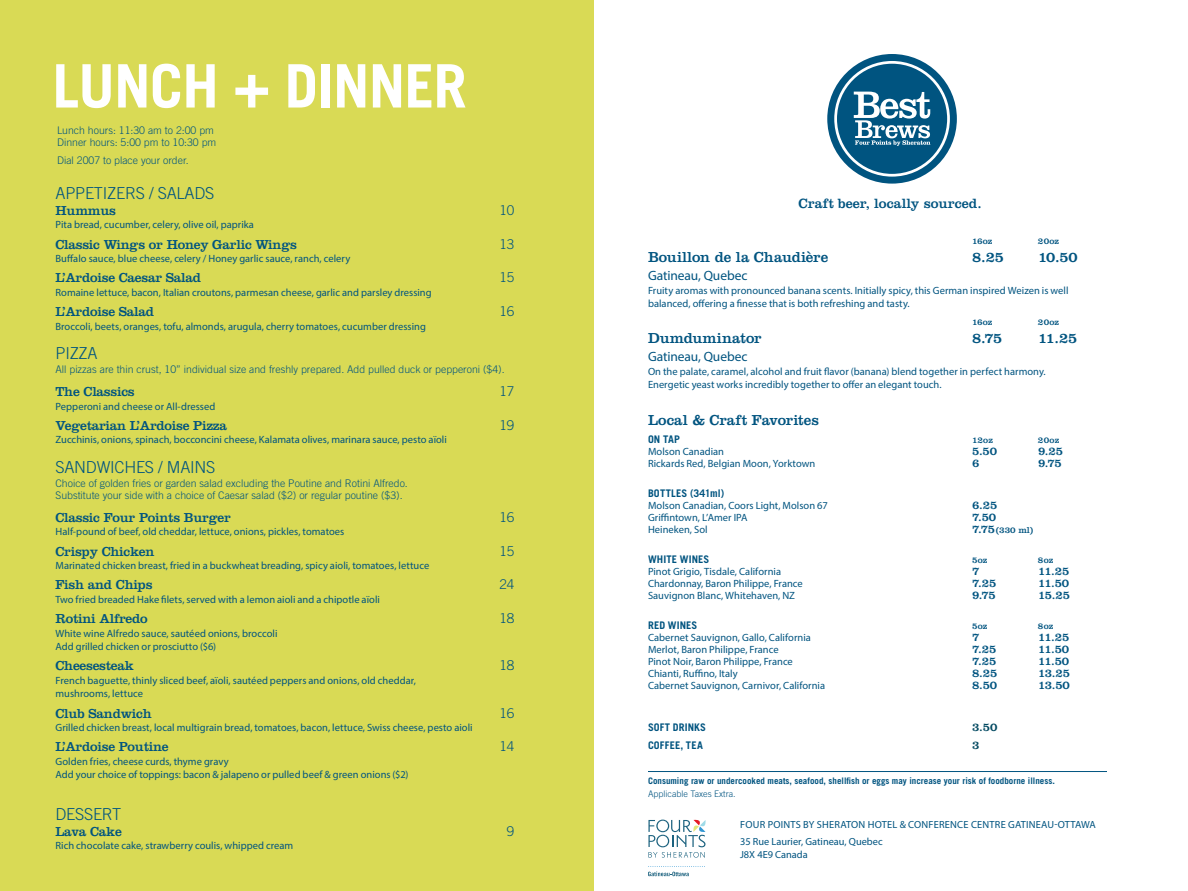
<style>
.page{position:relative;width:1188px;height:891px;background:#fff}
.page>*{position:absolute;margin:0;border:0;box-sizing:border-box;transform-origin:0 0}
.t1{font:700 60px "Trade Gothic LT Std";letter-spacing:-.015em;color:#fff}
.t2{font:300 16.5px "Trade Gothic LT Std";letter-spacing:-.015em;color:#005480}
.t3{font:15px "Clarendon";color:#005480}
.t4{font:13.95px "Clarendon";letter-spacing:.005em;color:#005480}
.t5{font:13.5px "Clarendon LT Std";letter-spacing:-.015em;color:#005480}
.t6{font:13.5px "Myriad Pro";letter-spacing:-.005em;color:#005480}
.t7{font:300 13.5px "Trade Gothic LT Std";color:#005480}
.t8{font:12px "Clarendon";letter-spacing:-.01em;color:#005480}
.t9{font:12px "Clarendon";color:#004860}
.t10{font:10.5px/13.5px "Myriad Pro";letter-spacing:.005em;color:#005480}
.t11{font:300 10.5px/12px "Trade Gothic LT Std";color:#005480}
.t12{font:700 10.5px "Trade Gothic LT Std";letter-spacing:.015em;color:#005480}
.t13{font:10.35px/17.5px "Myriad Pro";letter-spacing:.005em;color:#005480}
.t14{font:700 9px "Trade Gothic LT Std";color:#005480}
.t15{font:9px "Clarendon";letter-spacing:.025em;color:#005480}
.t16{font:300 9px "Trade Gothic LT Std";color:#005480}
.s1{font-size:12px}
</style>
<div class="page">
<div style="left:0;top:0;width:594px;height:891px;background:#d9da55"></div>
<hr style="left:648px;top:771px;width:459px;height:1px;background:#005480">
<svg style="left:827px;top:54px;width:130px;height:130px"></svg>
<svg style="left:648px;top:819px;width:58px;height:39px"></svg>
<svg style="left:648px;top:866px;width:57px;height:10px"></svg>
<h1 class="t1" style="left:52px;top:49px;width:416px">LUNCH + DINNER</h1>
<p class="t11" style="left:57px;top:124px;width:161px">Lunch hours: 11:30 am to 2:00 pm<br>Dinner hours: 5:00 pm to 10:30 pm</p>
<p class="t11" style="left:57px;top:154px;width:133px">Dial 2007 to place your order.</p>
<h2 class="t2" style="left:55px;top:183px;width:160px">APPETIZERS / SALADS</h2>
<p class="t5" style="left:55px;top:202px;width:62px">Hummus</p>
<p class="t7" style="left:499px;top:202px;width:17px">10</p>
<p class="t10" style="left:55px;top:218px;width:200px">Pita bread, cucumber, celery, olive oil, paprika</p>
<p class="t5" style="left:55px;top:236px;width:243px">Classic Wings or Honey Garlic Wings</p>
<p class="t7" style="left:499px;top:236px;width:17px">13</p>
<p class="t10" style="left:55px;top:252px;width:296px">Buffalo sauce, blue cheese, celery / Honey garlic sauce, ranch, celery</p>
<p class="t5" style="left:55px;top:270px;width:147px">L’Ardoise Caesar Salad</p>
<p class="t7" style="left:499px;top:270px;width:17px">15</p>
<p class="t10" style="left:55px;top:285px;width:378px">Romaine lettuce, bacon, Italian croutons, parmesan cheese, garlic and parsley dressing</p>
<p class="t5" style="left:55px;top:304px;width:100px">L’Ardoise Salad</p>
<p class="t7" style="left:499px;top:303px;width:17px">16</p>
<p class="t10" style="left:55px;top:319px;width:372px">Broccoli, beets, oranges, tofu, almonds, arugula, cherry tomatoes, cucumber dressing</p>
<h2 class="t2" style="left:55px;top:343px;width:44px">PIZZA</h2>
<p class="t11" style="left:55px;top:363px;width:451px">All pizzas are thin crust, 10” individual size and freshly prepared. Add pulled duck or pepperoni ($4).</p>
<p class="t5" style="left:55px;top:384px;width:81px">The Classics</p>
<p class="t7" style="left:499px;top:383px;width:17px">17</p>
<p class="t10" style="left:55px;top:399px;width:161px">Pepperoni and cheese or All-dressed</p>
<p class="t5" style="left:55px;top:417px;width:173px">Vegetarian L’Ardoise Pizza</p>
<p class="t7" style="left:499px;top:417px;width:17px">19</p>
<p class="t10" style="left:55px;top:433px;width:393px">Zucchinis, onions, spinach, bocconcini cheese, Kalamata olives, marinara sauce, pesto aïoli</p>
<h2 class="t2" style="left:55px;top:457px;width:161px">SANDWICHES / MAINS</h2>
<p class="t11" style="left:55px;top:477px;width:354px">Choice of golden fries or garden salad excluding the Poutine and Rotini Alfredo.<br>Substitute your side with a choice of Caesar salad ($2) or regular poutine ($3).</p>
<p class="t5" style="left:55px;top:509px;width:177px">Classic Four Points Burger</p>
<p class="t7" style="left:499px;top:509px;width:17px">16</p>
<p class="t10" style="left:55px;top:525px;width:290px">Half-pound of beef, old cheddar, lettuce, onions, pickles, tomatoes</p>
<p class="t5" style="left:55px;top:543px;width:100px">Crispy Chicken</p>
<p class="t7" style="left:499px;top:543px;width:17px">15</p>
<p class="t10" style="left:55px;top:559px;width:375px">Marinated chicken breast, fried in a buckwheat breading, spicy aioli, tomatoes, lettuce</p>
<p class="t5" style="left:55px;top:577px;width:99px">Fish and Chips</p>
<p class="t7" style="left:499px;top:576px;width:17px">24</p>
<p class="t10" style="left:55px;top:592px;width:326px">Two fried breaded Hake filets, served with a lemon aioli and a chipotle aïoli</p>
<p class="t5" style="left:55px;top:611px;width:94px">Rotini Alfredo</p>
<p class="t7" style="left:499px;top:610px;width:17px">18</p>
<p class="t10" style="left:55px;top:626px;width:224px">White wine Alfredo sauce, sautéed onions, broccoli<br>Add grilled chicken or prosciutto ($6)</p>
<p class="t5" style="left:55px;top:658px;width:80px">Cheesesteak</p>
<p class="t7" style="left:499px;top:657px;width:17px">18</p>
<p class="t10" style="left:55px;top:673px;width:362px">French baguette, thinly sliced beef, aïoli, sautéed peppers and onions, old cheddar, mushrooms, lettuce</p>
<p class="t5" style="left:55px;top:705px;width:98px">Club Sandwich</p>
<p class="t7" style="left:499px;top:705px;width:17px">16</p>
<p class="t10" style="left:55px;top:721px;width:419px">Grilled chicken breast, local multigrain bread, tomatoes, bacon, lettuce, Swiss cheese, pesto aioli</p>
<p class="t5" style="left:55px;top:739px;width:115px">L’Ardoise Poutine</p>
<p class="t7" style="left:499px;top:738px;width:17px">14</p>
<p class="t10" style="left:55px;top:754px;width:355px">Golden fries, cheese curds, thyme gravy<br>Add your choice of toppings: bacon &amp; jalapeno or pulled beef &amp; green onions ($2)</p>
<h2 class="t2" style="left:55px;top:804px;width:67px">DESSERT</h2>
<p class="t5" style="left:55px;top:823px;width:68px">Lava Cake</p>
<p class="t7" style="left:507px;top:823px;width:9px">9</p>
<p class="t10" style="left:55px;top:839px;width:239px">Rich chocolate cake, strawberry coulis, whipped cream</p>
<h3 class="t4" style="left:799px;top:195px;width:185px">Craft beer, locally sourced.</h3>
<p class="t15" style="left:972px;top:236px;width:22px">16oz</p>
<p class="t15" style="left:1038px;top:236px;width:23px">20oz</p>
<h3 class="t3" style="left:648px;top:248px;width:182px">Bouillon de la Chaudière</h3>
<h3 class="t3" style="left:972px;top:248px;width:33px">8.25</h3>
<h3 class="t3" style="left:1038px;top:248px;width:41px">10.50</h3>
<p class="t6" style="left:648px;top:267px;width:101px">Gatineau, Quebec</p>
<p class="t10" style="left:648px;top:283px;width:422px">Fruity aromas with pronounced banana scents. Initially spicy, this German inspired Weizen is well balanced, offering a finesse that is both refreshing and tasty.</p>
<p class="t15" style="left:972px;top:317px;width:22px">16oz</p>
<p class="t15" style="left:1038px;top:317px;width:23px">20oz</p>
<h3 class="t3" style="left:648px;top:329px;width:115px">Dumduminator</h3>
<h3 class="t3" style="left:972px;top:329px;width:32px">8.75</h3>
<h3 class="t3" style="left:1038px;top:329px;width:41px">11.25</h3>
<p class="t6" style="left:648px;top:348px;width:101px">Gatineau, Quebec</p>
<p class="t10" style="left:648px;top:364px;width:399px">On the palate, caramel, alcohol and fruit flavor (banana) blend together in perfect harmony.<br>Energetic yeast works incredibly together to offer an elegant touch.</p>
<h3 class="t3" style="left:648px;top:411px;width:172px">Local &amp; Craft Favorites</h3>
<p class="t12" style="left:648px;top:433px;width:33px">ON TAP</p>
<p class="t15" style="left:972px;top:435px;width:22px">12oz</p>
<p class="t15" style="left:1038px;top:435px;width:23px">20oz</p>
<p class="t10" style="left:648px;top:445px;width:78px">Molson Canadian</p>
<p class="t8" style="left:972px;top:444px;width:27px">5.50</p>
<p class="t8" style="left:1038px;top:444px;width:27px">9.25</p>
<p class="t10" style="left:648px;top:457px;width:169px">Rickards Red, Belgian Moon, Yorktown</p>
<p class="t8" style="left:972px;top:456px;width:9px">6</p>
<p class="t8" style="left:1038px;top:456px;width:25px">9.75</p>
<p class="t12" style="left:648px;top:487px;width:78px">BOTTLES (341ml)</p>
<p class="t10" style="left:648px;top:499px;width:181px">Molson Canadian, Coors Light, Molson 67</p>
<p class="t8" style="left:972px;top:498px;width:27px">6.25</p>
<p class="t10" style="left:648px;top:511px;width:101px">Griffintown, L’Amer IPA</p>
<p class="t8" style="left:972px;top:510px;width:26px">7.50</p>
<p class="t10" style="left:648px;top:523px;width:61px">Heineken, Sol</p>
<p class="t15" style="left:972px;top:525px;width:63px"><span class="s1">7.75</span>(330 ml)</p>
<p class="t12" style="left:648px;top:553px;width:63px">WHITE WINES</p>
<p class="t15" style="left:972px;top:555px;width:17px">5oz</p>
<p class="t15" style="left:1038px;top:555px;width:17px">8oz</p>
<p class="t10" style="left:648px;top:565px;width:135px">Pinot Grigio, Tisdale, California</p>
<p class="t8" style="left:972px;top:564px;width:9px">7</p>
<p class="t8" style="left:1038px;top:564px;width:33px">11.25</p>
<p class="t10" style="left:648px;top:577px;width:156px">Chardonnay, Baron Philippe, France</p>
<p class="t8" style="left:972px;top:576px;width:26px">7.25</p>
<p class="t8" style="left:1038px;top:576px;width:33px">11.50</p>
<p class="t10" style="left:648px;top:589px;width:149px">Sauvignon Blanc, Whitehaven, NZ</p>
<p class="t8" style="left:972px;top:588px;width:25px">9.75</p>
<p class="t8" style="left:1038px;top:588px;width:34px">15.25</p>
<p class="t12" style="left:648px;top:619px;width:51px">RED WINES</p>
<p class="t15" style="left:972px;top:621px;width:17px">5oz</p>
<p class="t15" style="left:1038px;top:621px;width:17px">8oz</p>
<p class="t10" style="left:648px;top:631px;width:164px">Cabernet Sauvignon, Gallo, California</p>
<p class="t8" style="left:972px;top:630px;width:9px">7</p>
<p class="t8" style="left:1038px;top:630px;width:33px">11.25</p>
<p class="t10" style="left:648px;top:643px;width:132px">Merlot, Baron Philippe, France</p>
<p class="t8" style="left:972px;top:642px;width:26px">7.25</p>
<p class="t8" style="left:1038px;top:642px;width:33px">11.50</p>
<p class="t10" style="left:648px;top:655px;width:146px">Pinot Noir, Baron Philippe, France</p>
<p class="t8" style="left:972px;top:654px;width:26px">7.25</p>
<p class="t8" style="left:1038px;top:654px;width:33px">11.50</p>
<p class="t10" style="left:648px;top:667px;width:91px">Chianti, Ruffino, Italy</p>
<p class="t8" style="left:972px;top:666px;width:27px">8.25</p>
<p class="t8" style="left:1038px;top:666px;width:34px">13.25</p>
<p class="t10" style="left:648px;top:679px;width:179px">Cabernet Sauvignon, Carnivor, California</p>
<p class="t8" style="left:972px;top:678px;width:27px">8.50</p>
<p class="t8" style="left:1038px;top:678px;width:33px">13.50</p>
<p class="t12" style="left:648px;top:721px;width:60px">SOFT DRINKS</p>
<p class="t9" style="left:972px;top:720px;width:27px">3.50</p>
<p class="t12" style="left:648px;top:739px;width:56px">COFFEE, TEA</p>
<p class="t9" style="left:972px;top:738px;width:9px">3</p>
<p class="t14" style="left:648px;top:775px;width:408px">Consuming raw or undercooked meats, seafood, shellfish or eggs may increase your risk of foodborne illness.</p>
<p class="t16" style="left:648px;top:788px;width:89px">Applicable Taxes Extra.</p>
<p class="t13" style="left:740px;top:815px;width:357px">FOUR POINTS BY SHERATON HOTEL &amp; CONFERENCE CENTRE GATINEAU-OTTAWA<br>35 Rue Laurier, Gatineau, Quebec</p>
<p class="t13" style="left:740px;top:845px;width:69px">J8X 4E9 Canada</p>
</div>
